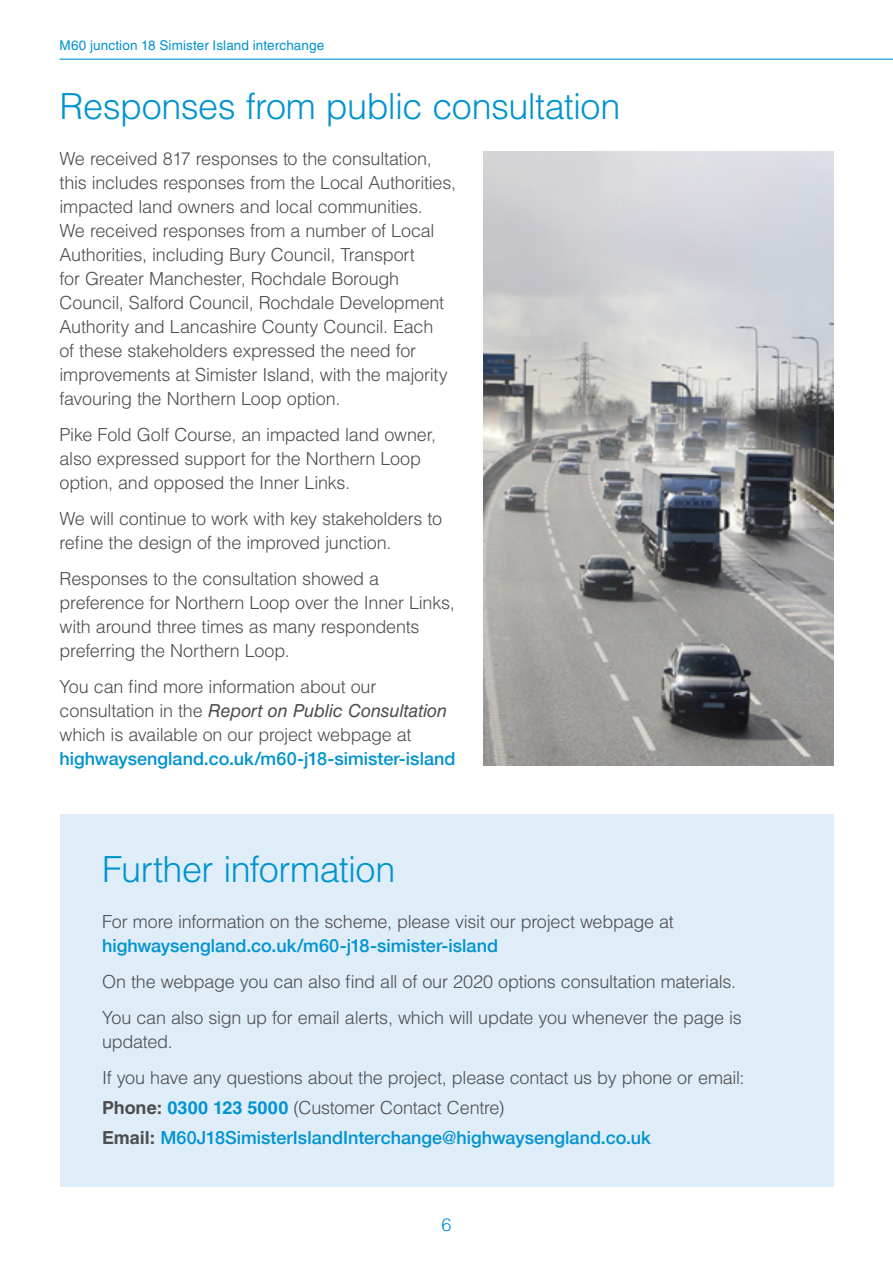
<style>
.page{position:relative;width:893px;height:1263px;background:#fff}
.page>*{position:absolute;margin:0;border:0;box-sizing:border-box;transform-origin:0 0}
.Large_Headline{font:300 36px "Helvetica LT Std";letter-spacing:-.015em;color:#0093d0}
.Body_text{font:300 18px/24px "Helvetica LT Std";letter-spacing:-.01em;color:#4d4d4f}
.Body_text-2{font:500 18px "Helvetica Neue LT Com";color:#0093d0}
.t1{font:300 18px "Helvetica LT Std";color:#0093d0}
.t2{font:13.5px "Helvetica LT Std";letter-spacing:.01em;color:#0093d0}
.s1{font-weight:400;font-style:italic}
.s2{font-family:"Helvetica Neue LT Com";font-weight:500;color:#0093d0}
.s3{font-weight:700}
.s4{font-weight:700;color:#0093d0}
.s5{font-family:"Helvetica LT Std";font-weight:700;color:#4d4d4f}
</style>
<div class="page">
<hr style="left:60px;top:59px;width:833px;height:1px;background:#0093d0">
<div style="left:60px;top:814px;width:773px;height:372px;background:#deedf7"></div>
<img style="left:483px;top:152px;width:350px;height:613px">
<p class="t2" style="left:60px;top:38px;width:266px">M60 junction 18 Simister Island interchange</p>
<p class="Large_Headline" style="left:60px;top:84px;width:562px">Responses from public consultation</p>
<p class="Body_text" style="left:60px;top:146px;width:398px">We received 817 responses to the consultation, this includes responses from the Local Authorities, impacted land owners and local communities.<br>We received responses from a number of Local Authorities, including Bury Council, Transport<br>for Greater Manchester, Rochdale Borough Council, Salford Council, Rochdale Development Authority and Lancashire County Council. Each<br>of these stakeholders expressed the need for improvements at Simister Island, with the majority favouring the Northern Loop option.</p>
<p class="Body_text" style="left:60px;top:422px;width:378px">Pike Fold Golf Course, an impacted land owner, also expressed support for the Northern Loop option, and opposed the Inner Links.</p>
<p class="Body_text" style="left:60px;top:506px;width:384px">We will continue to work with key stakeholders to refine the design of the improved junction.</p>
<p class="Body_text" style="left:60px;top:566px;width:397px">Responses to the consultation showed a preference for Northern Loop over the Inner Links, with around three times as many respondents preferring the Northern Loop.</p>
<p class="Body_text" style="left:60px;top:674px;width:397px">You can find more information about our consultation in the <span class="s1">Report on Public Consultation </span>which is available on our project webpage at <span class="s2">highwaysengland.co.uk/m60-j18-simister-island</span></p>
<p class="Large_Headline" style="left:102px;top:847px;width:295px">Further information</p>
<p class="Body_text" style="left:102px;top:909px;width:573px">For more information on the scheme, please visit our project webpage at <span class="s2">highwaysengland.co.uk/m60-j18-simister-island</span></p>
<p class="Body_text" style="left:102px;top:969px;width:636px">On the webpage you can also find all of our 2020 options consultation materials.</p>
<p class="Body_text" style="left:102px;top:1005px;width:641px">You can also sign up for email alerts, which will update you whenever the page is updated.</p>
<p class="Body_text" style="left:102px;top:1065px;width:644px">If you have any questions about the project, please contact us by phone or email:</p>
<p class="Body_text" style="left:102px;top:1095px;width:404px"><span class="s3">Phone:</span> <span class="s4">0300 123 5000</span> (Customer Contact Centre)</p>
<p class="Body_text-2" style="left:102px;top:1127px;width:550px"><span class="s5">Email:</span> M60J18SimisterIslandInterchange@highwaysengland.co.uk</p>
<p class="t1" style="left:441px;top:1213px;width:12px">6</p>
</div>
